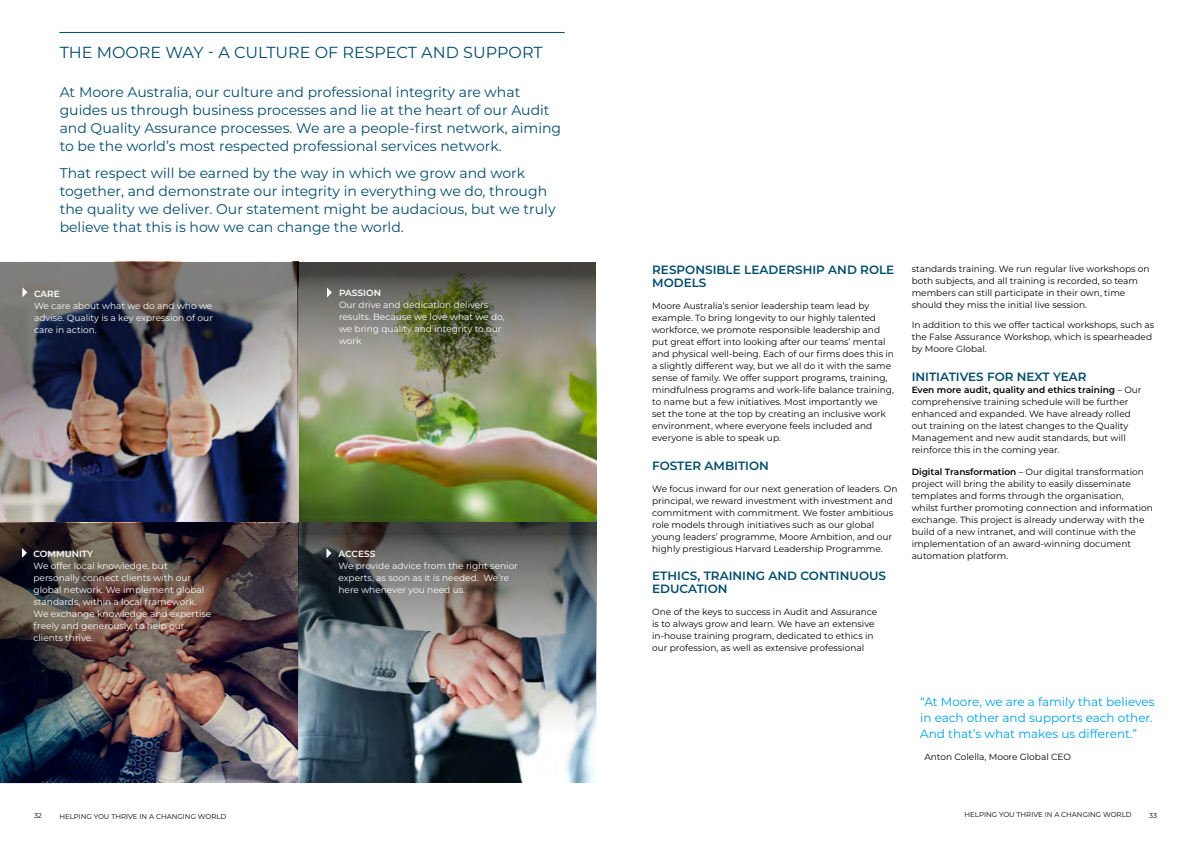
<style>
.page{position:relative;width:1191px;height:842px;background:#fff}
.page>*{position:absolute;margin:0;border:0;box-sizing:border-box;transform-origin:0 0}
.t1{font:16px "Montserrat";color:#024c6c}
.t2{font:14px/18px "Montserrat";color:#024c6c}
.t3{font:600 12px/13px "Montserrat";color:#024c6c}
.t4{font:12px/16px "Montserrat";color:#009fe3}
.t5{font:9px/12px "Montserrat";color:#000}
.t6{font:9px/12px "Montserrat";color:#fff}
.t7{font:600 9px "Montserrat";color:#fff}
.t8{font:7px "Montserrat";color:#000}
.s1{font-weight:600}
</style>
<div class="page">
<img style="left:0;top:262px;width:297px;height:260px">
<img style="left:298px;top:263px;width:297px;height:259px">
<svg style="left:327px;top:288px;width:5px;height:9px"></svg>
<svg style="left:22px;top:287px;width:5px;height:10px"></svg>
<hr style="left:59px;top:32px;width:506px;height:1px;background:#024c6c">
<img style="left:1px;top:523px;width:297px;height:261px">
<img style="left:298px;top:522px;width:298px;height:261px">
<svg style="left:326px;top:548px;width:5px;height:10px"></svg>
<svg style="left:22px;top:548px;width:5px;height:10px"></svg>
<h1 class="t1" style="left:60px;top:41px;width:484px">THE MOORE WAY - A CULTURE OF RESPECT AND SUPPORT</h1>
<p class="t2" style="left:60px;top:83px;width:503px">At Moore Australia, our culture and professional integrity are what guides us through business processes and lie at the heart of our Audit and Quality Assurance processes. We are a people-first network, aiming to be the world’s most respected professional services network.</p>
<p class="t2" style="left:60px;top:163px;width:497px">That respect will be earned by the way in which we grow and work together, and demonstrate our integrity in everything we do, through the quality we deliver. Our statement might be audacious, but we truly believe that this is how we can change the world.</p>
<p class="t7" style="left:34px;top:287px;width:27px">CARE</p>
<p class="t6" style="left:34px;top:299px;width:180px;text-align:justify">We care about what we do and who we advise. Quality is a key expression of our care in action.</p>
<p class="t7" style="left:34px;top:548px;width:61px">COMMUNITY</p>
<p class="t6" style="left:34px;top:560px;width:179px">We offer local knowledge, but personally connect clients with our global network. We implement global standards, within a local framework.<br>We exchange knowledge and expertise freely and generously, to help our clients thrive.</p>
<p class="t7" style="left:339px;top:287px;width:43px">PASSION</p>
<p class="t6" style="left:339px;top:299px;width:167px">Our drive and dedication delivers results. Because we love what we do, we bring quality and integrity to our work</p>
<p class="t7" style="left:338px;top:547px;width:38px">ACCESS</p>
<p class="t6" style="left:338px;top:559px;width:181px">We provide advice from the right senior experts, as soon as it is needed. We’re here whenever you need us.</p>
<h3 class="t3" style="left:652px;top:263px;width:244px">RESPONSIBLE LEADERSHIP AND ROLE<br>MODELS</h3>
<p class="t5" style="left:652px;top:300px;width:243px">Moore Australia’s senior leadership team lead by example. To bring longevity to our highly talented workforce, we promote responsible leadership and put great effort into looking after our teams’ mental and physical well-being. Each of our firms does this in a slightly different way, but we all do it with the same sense of family. We offer support programs, training, mindfulness programs and work-life balance training, to name but a few initiatives. Most importantly we<br>set the tone at the top by creating an inclusive work environment, where everyone feels included and everyone is able to speak up.</p>
<h3 class="t3" style="left:652px;top:459px;width:118px">FOSTER AMBITION</h3>
<p class="t5" style="left:652px;top:482px;width:247px">We focus inward for our next generation of leaders. On principal, we reward investment with investment and commitment with commitment. We foster ambitious role models through initiatives such as our global young leaders’ programme, Moore Ambition, and our highly prestigious Harvard Leadership Programme.</p>
<h3 class="t3" style="left:652px;top:569px;width:235px">ETHICS, TRAINING AND CONTINUOUS<br>EDUCATION</h3>
<p class="t5" style="left:652px;top:606px;width:227px">One of the keys to success in Audit and Assurance is to always grow and learn. We have an extensive in-house training program, dedicated to ethics in our profession, as well as extensive professional</p>
<p class="t5" style="left:911px;top:262px;width:239px">standards training. We run regular live workshops on both subjects, and all training is recorded, so team members can still participate in their own, time should they miss the initial live session.</p>
<p class="t5" style="left:911px;top:318px;width:244px">In addition to this we offer tactical workshops, such as the False Assurance Workshop, which is spearheaded by Moore Global.</p>
<h3 class="t3" style="left:911px;top:369px;width:176px">INITIATIVES FOR NEXT YEAR</h3>
<p class="t5" style="left:911px;top:383px;width:231px"><span class="s1">Even more audit, quality and ethics training</span> – Our comprehensive training schedule will be further enhanced and expanded. We have already rolled out training on the latest changes to the Quality Management and new audit standards, but will reinforce this in the coming year.</p>
<p class="t5" style="left:911px;top:465px;width:243px"><span class="s1">Digital Transformation</span> – Our digital transformation project will bring the ability to easily disseminate templates and forms through the organisation,<br>whilst further promoting connection and information exchange. This project is already underway with the build of a new intranet, and will continue with the implementation of an award-winning document automation platform.</p>
<h3 class="t4" style="left:920px;top:693px;width:236px">“At Moore, we are a family that believes in each other and supports each other.<br>And that’s what makes us different.”</h3>
<p class="t5" style="left:924px;top:751px;width:148px">Anton Colella, Moore Global CEO</p>
<p class="t8" style="left:34px;top:810px;width:9px">32</p>
<p class="t8" style="left:59px;top:811px;width:168px">HELPING YOU THRIVE IN A CHANGING WORLD</p>
<p class="t8" style="left:964px;top:810px;width:168px">HELPING YOU THRIVE IN A CHANGING WORLD</p>
<p class="t8" style="left:1149px;top:810px;width:9px">33</p>
</div>
